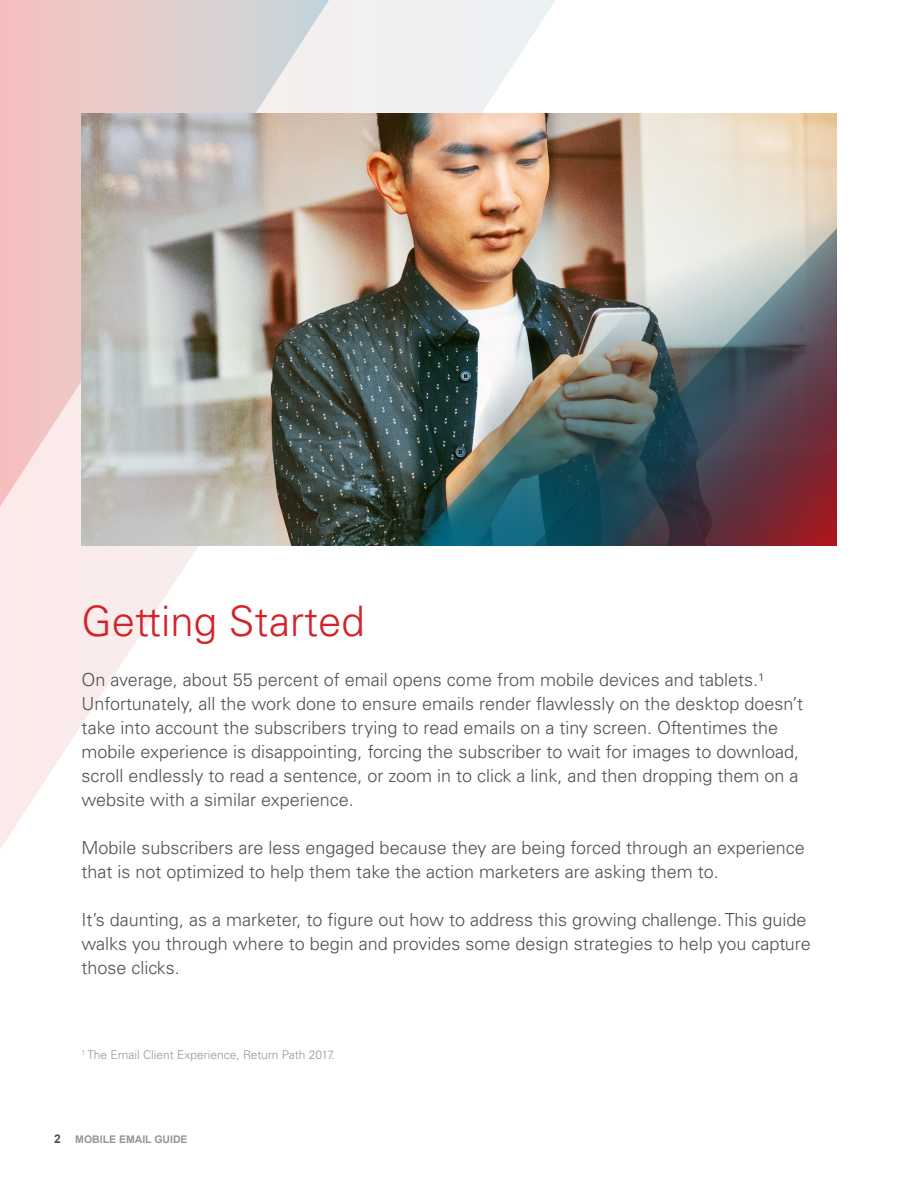
<style>
.page{position:relative;width:918px;height:1188px;background:#fff}
.page>*{position:absolute;margin:0;border:0;box-sizing:border-box;transform-origin:0 0}
.t1{font:300 42px "Univers";color:#d2232a}
.t2{font:300 18px/24px "Univers LT Std";color:#4e5052}
.t3{font:300 12px "Univers";color:#939698}
.t4{font:700 12px "Arial";color:#4e5052}
.t5{font:700 10.5px "Arial";color:#939698}
</style>
<div class="page">
<svg style="left:0;top:0;width:556px;height:849px"></svg>
<svg style="left:0;top:0;width:329px;height:519px;background:#ebcccb"></svg>
<img style="left:82px;top:114px;width:754px;height:432px">
<h1 class="t1" style="left:82px;top:596px;width:285px">Getting Started</h1>
<p class="t2" style="left:82px;top:667px;width:723px">On average, about 55 percent of email opens come from mobile devices and tablets.¹<br>Unfortunately, all the work done to ensure emails render flawlessly on the desktop doesn’t take into account the subscribers trying to read emails on a tiny screen. Oftentimes the mobile experience is disappointing, forcing the subscriber to wait for images to download, scroll endlessly to read a sentence, or zoom in to click a link, and then dropping them on a website with a similar experience.</p>
<p class="t2" style="left:82px;top:835px;width:725px">Mobile subscribers are less engaged because they are being forced through an experience that is not optimized to help them take the action marketers are asking them to.</p>
<p class="t2" style="left:82px;top:907px;width:731px">It’s daunting, as a marketer, to figure out how to address this growing challenge. This guide walks you through where to begin and provides some design strategies to help you capture those clicks.</p>
<p class="t3" style="left:82px;top:1048px;width:255px"><sup>1</sup> The Email Client Experience, Return Path 2017.</p>
<p class="t4" style="left:54px;top:1131px;width:8px">2</p>
<p class="t5" style="left:75px;top:1132px;width:114px">MOBILE EMAIL GUIDE</p>
</div>
